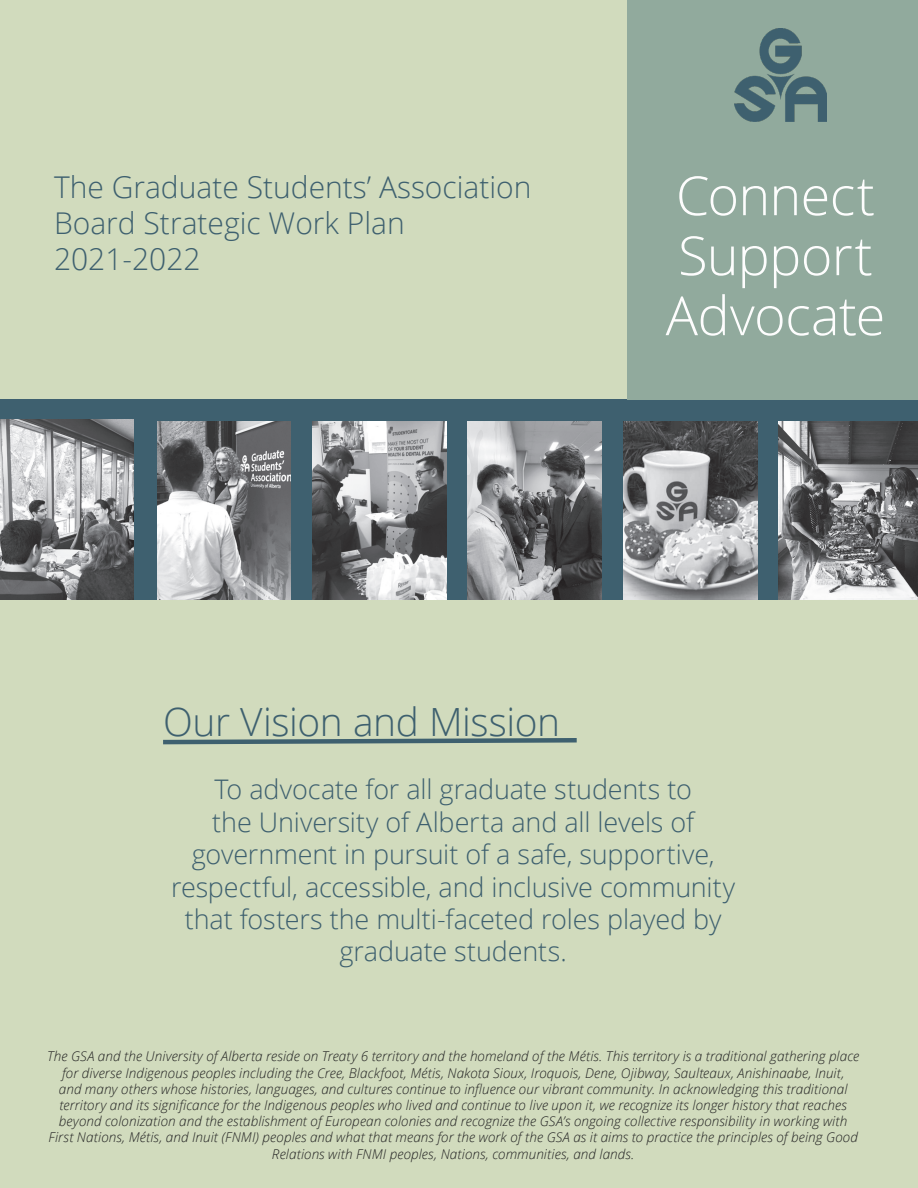
<style>
.page{position:relative;width:918px;height:1188px;background:#fff}
.page>*{position:absolute;margin:0;border:0;box-sizing:border-box;transform-origin:0 0}
.t1{font:300 54px "Open Sans";letter-spacing:-.01em;color:#fdfdfd}
.t2{font:300 38.85px "Open Sans";letter-spacing:-.01em;color:#3e606f}
.t3{font:300 30px "Open Sans";color:#3e606f}
.t4{font:300 27px/32.4px "Open Sans";letter-spacing:-.005em;color:#3e606f;text-align:center}
.t5{font:italic 300 13.5px/16.2px "Open Sans";letter-spacing:.005em;color:#222;text-align:center}
</style>
<div class="page">
<div style="left:0;top:0;width:918px;height:605px;background:#d1dbbd"></div>
<div style="left:0;top:400px;width:918px;height:223px;background:#3e606f"></div>
<div style="left:627px;top:0;width:291px;height:400px;background:#91aa9d"></div>
<img style="left:467px;top:421px;width:134px;height:179px">
<img style="left:313px;top:421px;width:133px;height:179px">
<img style="left:157px;top:421px;width:134px;height:179px">
<img style="left:0;top:419px;width:134px;height:181px">
<img style="left:778px;top:421px;width:140px;height:179px">
<img style="left:623px;top:421px;width:134px;height:179px">
<img style="left:734px;top:29px;width:93px;height:92px">
<div style="left:0;top:600px;width:918px;height:588px;background:#d1dbbd"></div>
<svg style="left:163px;top:738px;width:414px;height:7px"></svg>
<p class="t3" style="left:54px;top:166px;width:479px">The Graduate Students’ Association</p>
<p class="t3" style="left:54px;top:202px;width:352px">Board Strategic Work Plan</p>
<p class="t3" style="left:54px;top:238px;width:148px">2021-2022</p>
<p class="t1" style="left:676px;top:159px;width:201px">Connect</p>
<p class="t1" style="left:678px;top:219px;width:196px">Support</p>
<p class="t1" style="left:666px;top:279px;width:221px">Advocate</p>
<p class="t2" style="left:163px;top:696px;width:399px">Our Vision and Mission</p>
<p class="t4" style="left:171px;top:773px;width:566px">To advocate for all graduate students to<br>the University of Alberta and all levels of government in pursuit of a safe, supportive, respectful, accessible, and inclusive community that fosters the multi-faceted roles played by graduate students.</p>
<p class="t5" style="left:47px;top:1048px;width:814px">The GSA and the University of Alberta reside on Treaty 6 territory and the homeland of the Métis. This territory is a traditional gathering place for diverse Indigenous peoples including the Cree, Blackfoot, Métis, Nakota Sioux, Iroquois, Dene, Ojibway, Saulteaux, Anishinaabe, Inuit,<br>and many others whose histories, languages, and cultures continue to influence our vibrant community. In acknowledging this traditional territory and its significance for the Indigenous peoples who lived and continue to live upon it, we recognize its longer history that reaches beyond colonization and the establishment of European colonies and recognize the GSA’s ongoing collective responsibility in working with First Nations, Métis, and Inuit (FNMI) peoples and what that means for the work of the GSA as it aims to practice the principles of being Good Relations with FNMI peoples, Nations, communities, and lands.</p>
</div>
